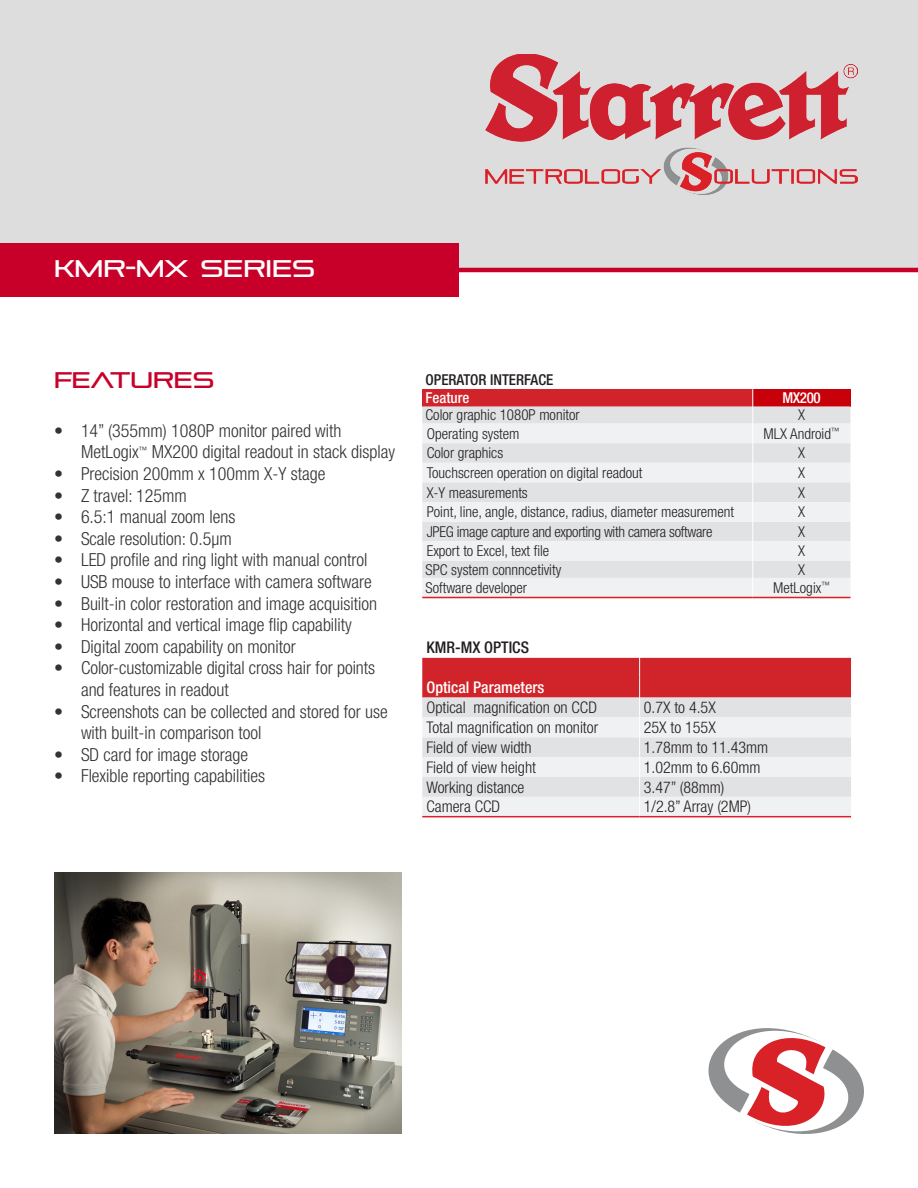
<style>
.page{position:relative;width:918px;height:1188px;background:#fff}
.page>*{position:absolute;margin:0;border:0;box-sizing:border-box;transform-origin:0 0}
.t1{font:24px "Pirulen Rg";color:#fff}
.t2{font:22.5px "Pirulen Rg";color:#c80029}
.t3{font:300 condensed 18px/21.6px "Helvetica Neue LT Pro";color:#333}
.Table_Body{font:300 condensed 16.05px "Helvetica Neue LT Pro";color:#231f20}
.Table_Header_-_White{font:500 condensed 16.05px "Helvetica Neue LT Pro";color:#fff}
.Table_Header_-_Black{font:500 condensed 16.05px "Helvetica Neue LT Pro";color:#231f20}
.Table_Body-2{font:300 condensed 15px "Helvetica Neue LT Pro";color:#231f20}
.Table_Body-3{font:300 condensed 15px "Helvetica Neue LT Pro";letter-spacing:-.02em;color:#231f20}
.Table_Header_-_Black-2{font:500 condensed 15px "Helvetica Neue LT Pro";color:#231f20}
.Table_Header_-_White-2{font:500 condensed 15px "Helvetica Neue LT Pro";letter-spacing:-.005em;color:#fff}
</style>
<div class="page">
<div style="left:0;top:0;width:918px;height:270px;background:#ddd"></div>
<img style="left:485px;top:54px;width:373px;height:140px">
<div style="left:0;top:243px;width:459px;height:54px;background:#c80029"></div>
<hr style="left:459px;top:268px;width:459px;height:4px;background:#c80029">
<svg style="left:708px;top:1028px;width:156px;height:106px"></svg>
<div style="left:422px;top:389px;width:331px;height:17px;background:#d1232a"></div>
<div style="left:753px;top:389px;width:97px;height:17px;background:#c8000a"></div>
<svg style="left:422px;top:406px;width:428px;height:18px;background:#e1dee0"></svg>
<svg style="left:422px;top:424px;width:428px;height:173px;fill:#f0f1f2"></svg>
<svg style="left:752px;top:389px;width:1px;height:208px"></svg>
<hr style="left:422px;top:597px;width:331px;height:1px;background:#da2128">
<hr style="left:753px;top:597px;width:97px;height:1px;background:#da2128">
<svg style="left:422px;top:658px;width:429px;height:158px"></svg>
<hr style="left:422px;top:816px;width:218px;height:1px;background:#da2128">
<hr style="left:640px;top:816px;width:211px;height:1px;background:#da2128">
<img style="left:54px;top:873px;width:347px;height:261px">
<p class="t1" style="left:54px;top:254px;width:263px">KMR-MX SERIES</p>
<p class="t2" style="left:54px;top:367px;width:162px">FEATURES</p>
<p class="t3" style="left:81px;top:419px;width:316px;text-indent:-27px">• 14” (355mm) 1080P monitor paired with<br>MetLogix<sup>™</sup> MX200 digital readout in stack display</p>
<p class="t3" style="left:54px;top:463px;width:273px">• Precision 200mm x 100mm X-Y stage</p>
<p class="t3" style="left:54px;top:484px;width:134px">• Z travel: 125mm</p>
<p class="t3" style="left:54px;top:506px;width:183px">• 6.5:1 manual zoom lens</p>
<p class="t3" style="left:54px;top:527px;width:179px">• Scale resolution: 0.5µm</p>
<p class="t3" style="left:54px;top:549px;width:315px">• LED profile and ring light with manual control</p>
<p class="t3" style="left:54px;top:571px;width:319px">• USB mouse to interface with camera software</p>
<p class="t3" style="left:54px;top:592px;width:325px">• Built-in color restoration and image acquisition</p>
<p class="t3" style="left:54px;top:614px;width:299px">• Horizontal and vertical image flip capability</p>
<p class="t3" style="left:54px;top:635px;width:243px">• Digital zoom capability on monitor</p>
<p class="t3" style="left:81px;top:657px;width:296px;text-indent:-27px">• Color-customizable digital cross hair for points and features in readout</p>
<p class="t3" style="left:81px;top:700px;width:308px;text-indent:-27px">• Screenshots can be collected and stored for use with built-in comparison tool</p>
<p class="t3" style="left:54px;top:743px;width:196px">• SD card for image storage</p>
<p class="t3" style="left:54px;top:765px;width:213px">• Flexible reporting capabilities</p>
<p class="Table_Header_-_Black-2" style="left:426px;top:371px;width:129px">OPERATOR INTERFACE</p>
<p class="Table_Header_-_White-2" style="left:426px;top:389px;width:45px">Feature</p>
<p class="Table_Header_-_White-2" style="left:783px;top:389px;width:40px">MX200</p>
<p class="Table_Body-2" style="left:426px;top:406px;width:156px">Color graphic 1080P monitor</p>
<p class="Table_Body-2" style="left:798px;top:406px;width:8px">X</p>
<p class="Table_Body-2" style="left:427px;top:425px;width:94px">Operating system</p>
<p class="Table_Body-2" style="left:764px;top:425px;width:78px">MLX Android<sup>™</sup></p>
<p class="Table_Body-2" style="left:427px;top:444px;width:78px">Color graphics</p>
<p class="Table_Body-2" style="left:798px;top:444px;width:8px">X</p>
<p class="Table_Body-2" style="left:427px;top:464px;width:217px">Touchscreen operation on digital readout</p>
<p class="Table_Body-2" style="left:798px;top:464px;width:8px">X</p>
<p class="Table_Body-2" style="left:427px;top:483px;width:103px">X-Y measurements</p>
<p class="Table_Body-2" style="left:798px;top:483px;width:8px">X</p>
<p class="Table_Body-2" style="left:427px;top:503px;width:309px">Point, line, angle, distance, radius, diameter measurement</p>
<p class="Table_Body-2" style="left:798px;top:503px;width:8px">X</p>
<p class="Table_Body-3" style="left:427px;top:523px;width:287px">JPEG image capture and exporting with camera software</p>
<p class="Table_Body-2" style="left:798px;top:523px;width:8px">X</p>
<p class="Table_Body-2" style="left:427px;top:542px;width:124px">Export to Excel, text file</p>
<p class="Table_Body-2" style="left:798px;top:542px;width:8px">X</p>
<p class="Table_Body-2" style="left:426px;top:561px;width:137px">SPC system connncetivity</p>
<p class="Table_Body-2" style="left:798px;top:561px;width:8px">X</p>
<p class="Table_Body-2" style="left:426px;top:579px;width:103px">Software developer</p>
<p class="Table_Body-2" style="left:773px;top:579px;width:58px">MetLogix<sup>™</sup></p>
<p class="Table_Header_-_Black" style="left:426px;top:638px;width:104px">KMR-MX OPTICS</p>
<p class="Table_Header_-_White" style="left:426px;top:678px;width:119px">Optical Parameters</p>
<p class="Table_Body" style="left:426px;top:698px;width:172px">Optical magnification on CCD</p>
<p class="Table_Body" style="left:644px;top:698px;width:73px">0.7X to 4.5X</p>
<p class="Table_Body" style="left:426px;top:718px;width:173px">Total magnification on monitor</p>
<p class="Table_Body" style="left:644px;top:718px;width:73px">25X to 155X</p>
<p class="Table_Body" style="left:426px;top:738px;width:107px">Field of view width</p>
<p class="Table_Body" style="left:644px;top:738px;width:126px">1.78mm to 11.43mm</p>
<p class="Table_Body" style="left:426px;top:758px;width:111px">Field of view height</p>
<p class="Table_Body" style="left:644px;top:758px;width:118px">1.02mm to 6.60mm</p>
<p class="Table_Body" style="left:426px;top:778px;width:100px">Working distance</p>
<p class="Table_Body" style="left:644px;top:778px;width:82px">3.47” (88mm)</p>
<p class="Table_Body" style="left:426px;top:797px;width:75px">Camera CCD</p>
<p class="Table_Body" style="left:644px;top:797px;width:109px">1/2.8” Array (2MP)</p>
</div>
